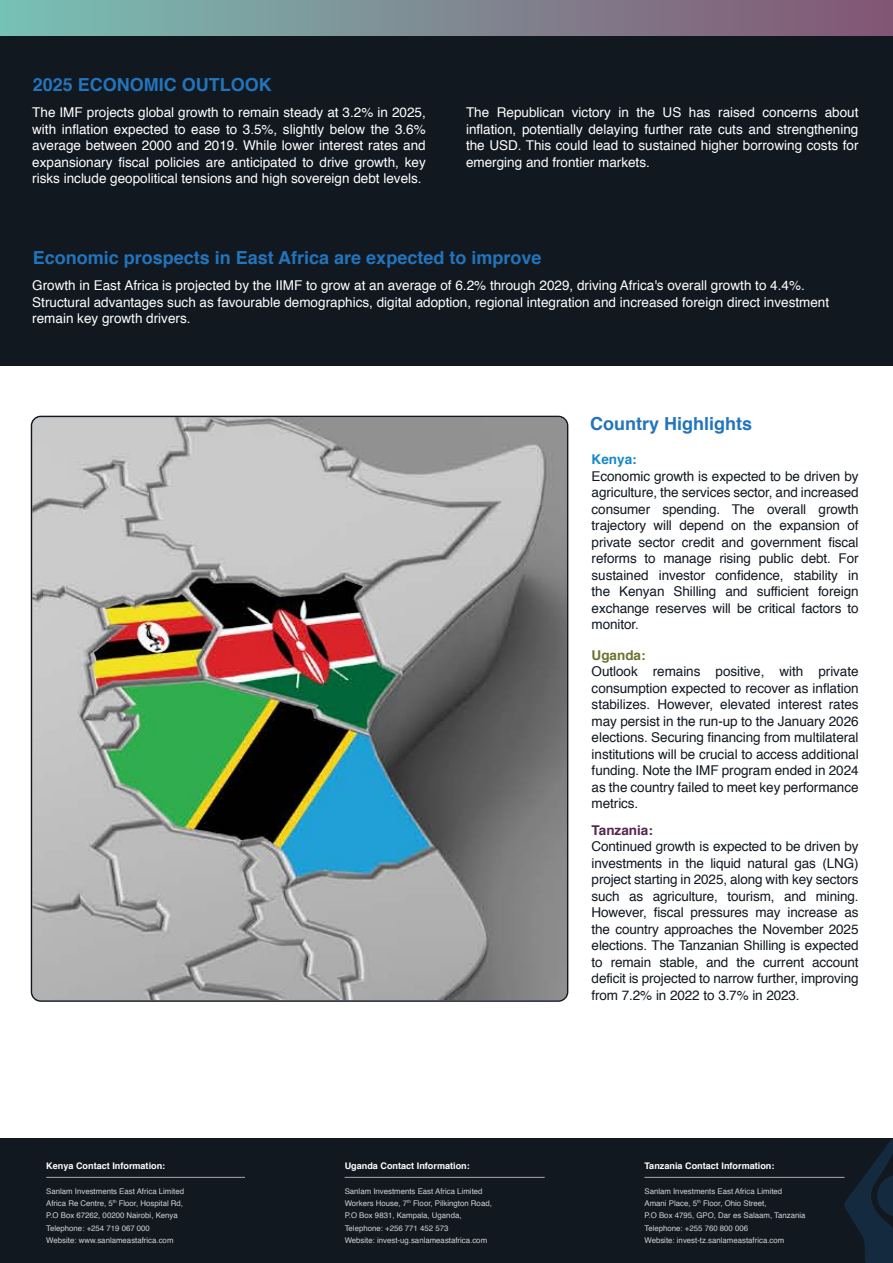
<style>
.page{position:relative;width:893px;height:1263px;background:#fff}
.page>*{position:absolute;margin:0;border:0;box-sizing:border-box;transform-origin:0 0}
.t1{font:700 18px "Helvetica";color:#2374bb}
.t2{font:13.5px/16.5px "Helvetica";letter-spacing:-.01em;color:#111820;text-align:justify}
.t3{font:13.5px/16.5px "Helvetica";color:#fff;text-align:justify}
.t4{font:700 13.5px "Helvetica";color:#572550}
.t5{font:700 13.5px "Helvetica";color:#6f7230}
.t6{font:700 13.5px "Helvetica";color:#1589ca}
.t7{font:700 9.15px "Helvetica";color:#fff}
.t8{font:7.8px/12.3px "Helvetica";color:#d1d3d4}
</style>
<div class="page">
<div style="left:0;top:0;width:893px;height:366px;background:#111820"></div>
<div style="left:0;top:0;width:893px;height:36px;background:linear-gradient(to right,#79c0b4,#845473)"></div>
<svg style="left:31px;top:416px;width:537px;height:586px;background:#8f9690"></svg>
<div style="left:0;top:1138px;width:893px;height:125px;background:#111820"></div>
<svg style="left:844px;top:1139px;width:49px;height:124px"></svg>
<hr style="left:46px;top:1177px;width:199px;height:1px;background:#a7a9ac">
<hr style="left:345px;top:1177px;width:200px;height:1px;background:#a7a9ac">
<hr style="left:644px;top:1177px;width:200px;height:1px;background:#a7a9ac">
<h1 class="t1" style="left:33px;top:70px;width:241px">2025 ECONOMIC OUTLOOK</h1>
<p class="t3" style="left:32px;top:105px;width:395px">The IMF projects global growth to remain steady at 3.2% in 2025, with inflation expected to ease to 3.5%, slightly below the 3.6% average between 2000 and 2019. While lower interest rates and expansionary fiscal policies are anticipated to drive growth, key risks include geopolitical tensions and high sovereign debt levels.</p>
<p class="t3" style="left:466px;top:105px;width:394px">The Republican victory in the US has raised concerns about inflation, potentially delaying further rate cuts and strengthening the USD. This could lead to sustained higher borrowing costs for emerging and frontier markets.</p>
<h1 class="t1" style="left:33px;top:243px;width:510px">Economic prospects in East Africa are expected to improve</h1>
<p class="t3" style="left:32px;top:277px;width:798px;text-align:left">Growth in East Africa is projected by the IIMF to grow at an average of 6.2% through 2029, driving Africa's overall growth to 4.4%.<br>Structural advantages such as favourable demographics, digital adoption, regional integration and increased foreign direct investment remain key growth drivers.</p>
<p class="t7" style="left:46px;top:1158px;width:121px">Kenya Contact Information:</p>
<p class="t8" style="left:46px;top:1185px;width:139px">Sanlam Investments East Africa Limited Africa Re Centre, 5<sup>th</sup> Floor, Hospital Rd, P.O Box 67262, 00200 Nairobi, Kenya Telephone: +254 719 067 000<br>Website: www.sanlameastafrica.com</p>
<p class="t7" style="left:345px;top:1158px;width:127px">Uganda Contact Information:</p>
<p class="t8" style="left:345px;top:1185px;width:149px">Sanlam Investments East Africa Limited Workers House, 7<sup>th</sup> Floor, Pilkington Road, P.O Box 9831, Kampala, Uganda, Telephone: +256 771 452 573<br>Website: invest-ug.sanlameastafrica.com</p>
<h1 class="t1" style="left:590px;top:409px;width:163px">Country Highlights</h1>
<p class="t6" style="left:592px;top:449px;width:47px">Kenya:</p>
<p class="t2" style="left:592px;top:468px;width:268px">Economic growth is expected to be driven by agriculture, the services sector, and increased consumer spending. The overall growth trajectory will depend on the expansion of private sector credit and government fiscal reforms to manage rising public debt. For sustained investor confidence, stability in the Kenyan Shilling and sufficient foreign exchange reserves will be critical factors to monitor.</p>
<p class="t5" style="left:592px;top:644px;width:55px">Uganda:</p>
<p class="t2" style="left:592px;top:663px;width:268px">Outlook remains positive, with private consumption expected to recover as inflation stabilizes. However, elevated interest rates may persist in the run-up to the January 2026 elections. Securing financing from multilateral institutions will be crucial to access additional funding. Note the IMF program ended in 2024 as the country failed to meet key performance metrics.</p>
<p class="t4" style="left:592px;top:819px;width:63px">Tanzania:</p>
<p class="t2" style="left:592px;top:839px;width:268px">Continued growth is expected to be driven by investments in the liquid natural gas (LNG) project starting in 2025, along with key sectors such as agriculture, tourism, and mining.<br>However, fiscal pressures may increase as the country approaches the November 2025 elections. The Tanzanian Shilling is expected to remain stable, and the current account deficit is projected to narrow further, improving from 7.2% in 2022 to 3.7% in 2023.</p>
<p class="t7" style="left:644px;top:1158px;width:132px">Tanzania Contact Information:</p>
<p class="t8" style="left:644px;top:1185px;width:163px">Sanlam Investments East Africa Limited Amani Place, 5<sup>th</sup> Floor, Ohio Street,<br>P.O Box 4795, GPO, Dar es Salaam, Tanzania Telephone: +255 760 800 006<br>Website: invest-tz.sanlameastafrica.com</p>
</div>
